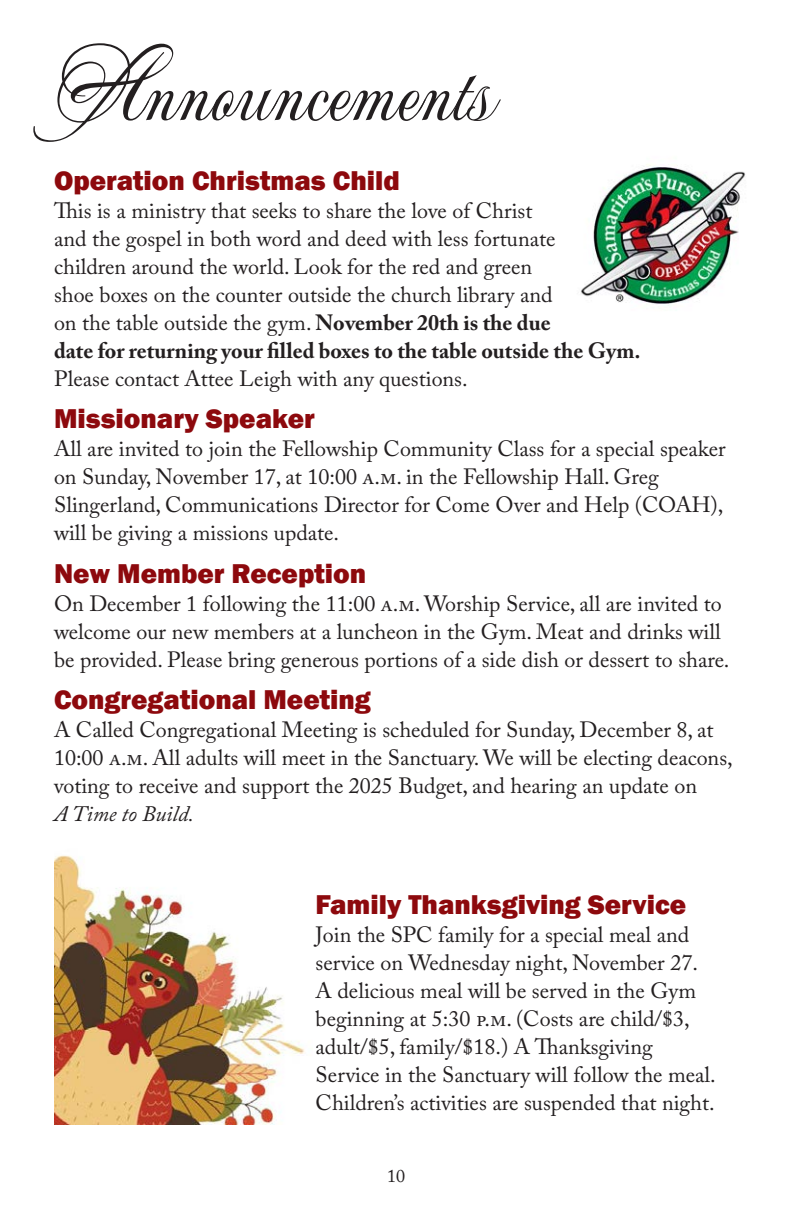
<style>
.page{position:relative;width:792px;height:1224px;background:#fff}
.page>*{position:absolute;margin:0;border:0;box-sizing:border-box;transform-origin:0 0}
.t1{font:96px "Mea Culpa";color:#231f20}
.announcements{font:800 28px "Franklin Gothic";color:#8d090d}
.announcements-2{font:22px/28px "Adobe Caslon Pro";color:#231f20}
.t2{font:18px "Adobe Caslon Pro";color:#231f20}
.s1{font-weight:700}
.s2{font-style:italic}
</style>
<div class="page">
<img style="left:54px;top:855px;width:251px;height:270px">
<img style="left:581px;top:164px;width:165px;height:142px">
<p class="t1" style="left:54px;top:31px;width:441px">Announcements</p>
<p class="announcements" style="left:54px;top:162px;width:347px">Operation Christmas Child</p>
<p class="announcements-2" style="left:54px;top:196px;width:588px">This is a ministry that seeks to share the love of Christ<br>and the gospel in both word and deed with less fortunate<br>children around the world. Look for the red and green<br>shoe boxes on the counter outside the church library and<br>on the table outside the gym. <span class="s1">November 20th is the due<br>date for returning your filled boxes to the table outside the Gym.<br></span>Please contact Attee Leigh with any questions.</p>
<p class="announcements" style="left:54px;top:401px;width:262px">Missionary Speaker</p>
<p class="announcements-2" style="left:54px;top:435px;width:673px">All are invited to join the Fellowship Community Class for a special speaker on Sunday, November 17, at 10:00 a.m. in the Fellowship Hall. Greg Slingerland, Communications Director for Come Over and Help (COAH), will be giving a missions update.</p>
<p class="announcements" style="left:54px;top:555px;width:314px">New Member Reception</p>
<p class="announcements-2" style="left:54px;top:589px;width:677px">On December 1 following the 11:00 a.m. Worship Service, all are invited to welcome our new members at a luncheon in the Gym. Meat and drinks will be provided. Please bring generous portions of a side dish or dessert to share.</p>
<p class="announcements" style="left:54px;top:682px;width:318px">Congregational Meeting</p>
<p class="announcements-2" style="left:54px;top:716px;width:680px">A Called Congregational Meeting is scheduled for Sunday, December 8, at 10:00 a.m. All adults will meet in the Sanctuary. We will be electing deacons, voting to receive and support the 2025 Budget, and hearing an update on<br><span class="s2">A Time to Build.</span></p>
<p class="announcements" style="left:316px;top:887px;width:372px">Family Thanksgiving Service</p>
<p class="announcements-2" style="left:316px;top:921px;width:384px">Join the SPC family for a special meal and service on Wednesday night, November 27.</p>
<p class="announcements-2" style="left:316px;top:977px;width:402px">A delicious meal will be served in the Gym beginning at 5:30 p.m. (Costs are child/$3, adult/$5, family/$18.) A Thanksgiving Service in the Sanctuary will follow the meal.<br>Children’s activities are suspended that night.</p>
<p class="t2" style="left:387px;top:1166px;width:19px">10</p>
</div>
